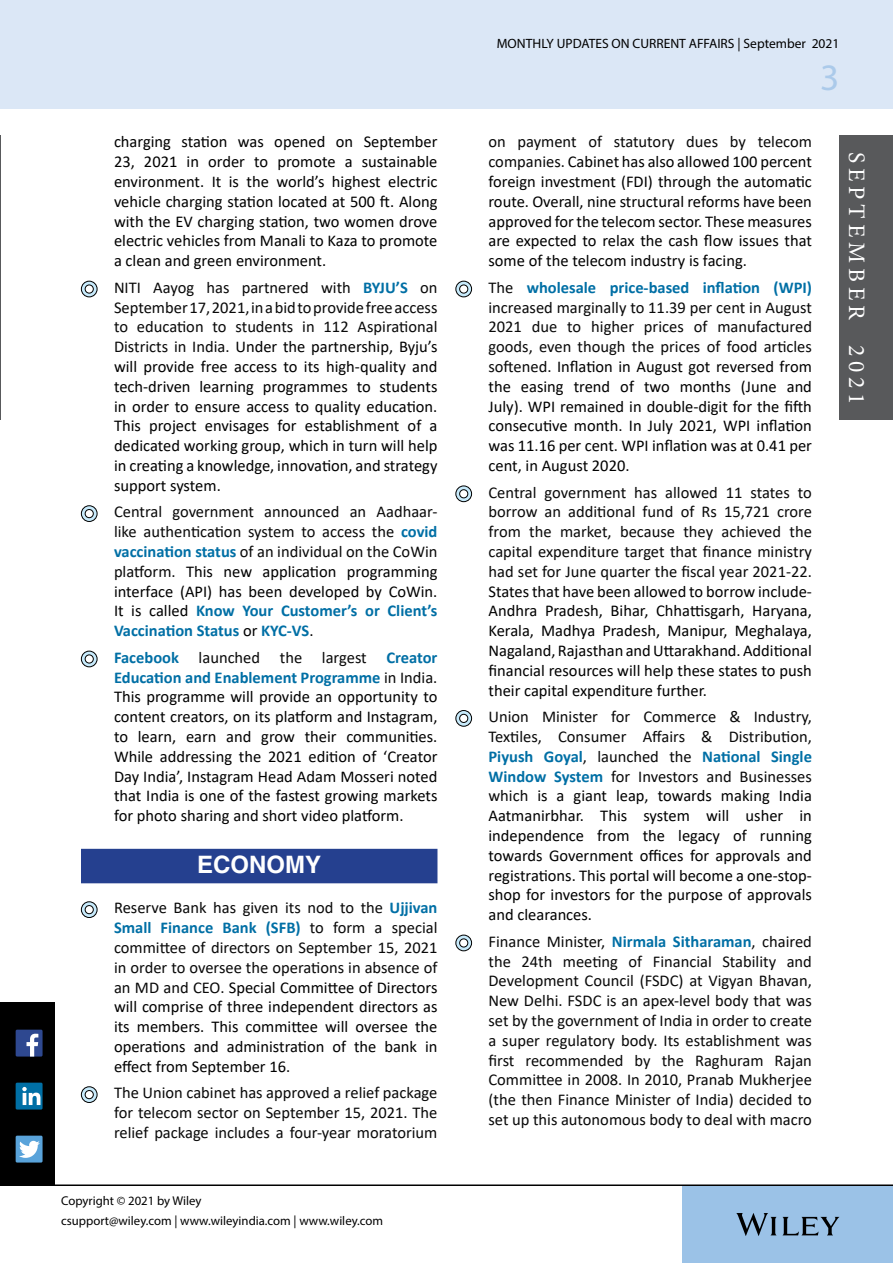
<style>
.page{position:relative;width:893px;height:1263px;background:#fff}
.page>*{position:absolute;margin:0;border:0;box-sizing:border-box;transform-origin:0 0}
.t1{font:37.5px "Myriad Pro";color:#abcaea}
.t2{font:700 24px "Helvetica";color:#fff}
.t3{font:23.55px "Minion Pro";letter-spacing:.21em;color:#fff}
.t4{font:16.5px/19.8px "Calibri";color:#000;text-align:justify}
.t5{font:16.5px/19.8px "Calibri";color:#090909;text-align:justify}
.t6{font:13.5px "Myriad Pro";color:#000}
.t7{font:12.75px "Myriad Pro";color:#000}
.s1{color:#090909}
.s2{font-weight:700;color:#006fa5}
.s3{color:#000}
</style>
<div class="page">
<div style="left:683px;top:1186px;width:210px;height:77px;background:#9bc2e7"></div>
<div style="left:1px;top:0;width:892px;height:108px;background:#dbe7f6"></div>
<svg style="left:736px;top:1213px;width:103px;height:23px"></svg>
<hr style="left:0;top:1184px;width:893px;height:2px;background:#000">
<hr style="left:0;top:135px;width:1px;height:285px;background:#58595b">
<div style="left:839px;top:135px;width:54px;height:285px;background:#58595b"></div>
<div style="left:0;top:1002px;width:54px;height:182px;background:#000"></div>
<div style="left:16px;top:1136px;width:27px;height:26px;background:#59a3da"></div>
<svg style="left:19px;top:1141px;width:21px;height:17px"></svg>
<div style="left:16px;top:1030px;width:27px;height:26px;background:#2e4890"></div>
<svg style="left:27px;top:1034px;width:11px;height:22px"></svg>
<div style="left:16px;top:1083px;width:27px;height:26px;background:#006fa5"></div>
<svg style="left:22px;top:1087px;width:18px;height:18px"></svg>
<div style="left:81px;top:849px;width:356px;height:34px;background:#25408f"></div>
<svg style="left:81px;top:281px;width:16px;height:16px"></svg>
<div style="left:81px;top:281px;width:16px;height:16px;border:1px solid #000;border-radius:50%"></div>
<div style="left:85px;top:285px;width:8px;height:8px;background:#fff;border-radius:50%"></div>
<div style="left:85px;top:285px;width:9px;height:8px;border:1px solid #000;border-radius:50%"></div>
<svg style="left:81px;top:506px;width:16px;height:15px"></svg>
<div style="left:81px;top:505px;width:16px;height:17px;border:1px solid #000;border-radius:50%"></div>
<div style="left:85px;top:509px;width:8px;height:9px;background:#fff;border-radius:50%"></div>
<div style="left:85px;top:509px;width:9px;height:9px;border:1px solid #000;border-radius:50%"></div>
<svg style="left:81px;top:651px;width:16px;height:16px"></svg>
<div style="left:81px;top:651px;width:16px;height:16px;border:1px solid #000;border-radius:50%"></div>
<div style="left:85px;top:655px;width:8px;height:8px;background:#fff;border-radius:50%"></div>
<div style="left:85px;top:654px;width:9px;height:9px;border:1px solid #000;border-radius:50%"></div>
<svg style="left:81px;top:902px;width:16px;height:15px"></svg>
<div style="left:81px;top:901px;width:16px;height:17px;border:1px solid #000;border-radius:50%"></div>
<div style="left:85px;top:905px;width:8px;height:9px;background:#fff;border-radius:50%"></div>
<div style="left:85px;top:905px;width:9px;height:9px;border:1px solid #000;border-radius:50%"></div>
<svg style="left:81px;top:1087px;width:16px;height:15px"></svg>
<div style="left:81px;top:1086px;width:16px;height:17px;border:1px solid #000;border-radius:50%"></div>
<div style="left:85px;top:1090px;width:8px;height:9px;background:#fff;border-radius:50%"></div>
<div style="left:85px;top:1090px;width:9px;height:9px;border:1px solid #000;border-radius:50%"></div>
<svg style="left:456px;top:281px;width:16px;height:16px"></svg>
<div style="left:455px;top:281px;width:17px;height:16px;border:1px solid #000;border-radius:50%"></div>
<div style="left:460px;top:285px;width:8px;height:8px;background:#fff;border-radius:50%"></div>
<div style="left:459px;top:285px;width:9px;height:8px;border:1px solid #000;border-radius:50%"></div>
<svg style="left:456px;top:486px;width:16px;height:16px"></svg>
<div style="left:455px;top:486px;width:17px;height:16px;border:1px solid #000;border-radius:50%"></div>
<div style="left:460px;top:490px;width:8px;height:8px;background:#fff;border-radius:50%"></div>
<div style="left:459px;top:489px;width:9px;height:9px;border:1px solid #000;border-radius:50%"></div>
<svg style="left:456px;top:710px;width:16px;height:16px"></svg>
<div style="left:455px;top:710px;width:17px;height:17px;border:1px solid #000;border-radius:50%"></div>
<div style="left:460px;top:714px;width:8px;height:8px;background:#fff;border-radius:50%"></div>
<div style="left:459px;top:714px;width:9px;height:9px;border:1px solid #000;border-radius:50%"></div>
<svg style="left:456px;top:935px;width:16px;height:16px"></svg>
<div style="left:455px;top:935px;width:17px;height:16px;border:1px solid #000;border-radius:50%"></div>
<div style="left:460px;top:939px;width:8px;height:8px;background:#fff;border-radius:50%"></div>
<div style="left:459px;top:938px;width:9px;height:9px;border:1px solid #000;border-radius:50%"></div>
<p class="t4" style="left:114px;top:132px;width:325px">charging station was opened on September 23, 2021 in order to promote a sustainable environment. It is the world’s highest electric vehicle charging station located at 500 ft. Along with the EV charging station, two women drove electric vehicles from Manali to Kaza to promote a clean and green environment.</p>
<p class="t4" style="left:114px;top:277px;width:325px"><span class="s1">NITI Aayog has partnered with</span> <span class="s2">BYJU’S</span> <span class="s1">on September 17, 2021, in a bid to provide free access to education to students in 112 Aspirational Districts in India.</span> Under the partnership, Byju’s will provide free access to its high-quality and tech-driven learning programmes to students in order to ensure access to quality education.<br>This project envisages for establishment of a dedicated working group, which in turn will help in creating a knowledge, innovation, and strategy support system.</p>
<p class="t5" style="left:114px;top:501px;width:325px">Central government announced an Aadhaar&shy;like authentication system to access the <span class="s2">covid vaccination status</span> of an individual on the CoWin platform. <span class="s3">This new application programming interface (API) has been developed by CoWin.<br>It is called</span> <span class="s2">Know Your Customer’s or Client’s Vaccination Status</span> <span class="s3">or</span> <span class="s2">KYC-VS</span><span class="s3">.</span></p>
<p class="t4" style="left:114px;top:647px;width:325px"><span class="s2">Facebook</span> <span class="s1">launched the largest</span> <span class="s2">Creator Education and Enablement Programme</span> <span class="s1">in India.<br></span>This programme will provide an opportunity to content creators, on its platform and Instagram, to learn, earn and grow their communities.<br>While addressing the 2021 edition of ‘Creator Day India’, Instagram Head Adam Mosseri noted that India is one of the fastest growing markets for photo sharing and short video platform.</p>
<h2 class="t2" style="left:197px;top:850px;width:126px">ECONOMY</h2>
<p class="t4" style="left:114px;top:897px;width:325px"><span class="s1">Reserve Bank has given its nod to the</span> <span class="s2">Ujjivan Small Finance Bank (SFB)</span> <span class="s1">to form a special committee of directors on September 15, 2021 in order to oversee the operations in absence of an MD and CEO.</span> Special Committee of Directors will comprise of three independent directors as its members. This committee will oversee the operations and administration of the bank in effect from September 16.</p>
<p class="t5" style="left:114px;top:1082px;width:325px">The Union cabinet has approved a relief package for telecom sector on September 15, 2021. The relief package includes a four-year moratorium</p>
<p class="t7" style="left:61px;top:1193px;width:142px">Copyright © 2021 by Wiley</p>
<p class="t7" style="left:61px;top:1212px;width:323px">csupport@wiley.com | www.wileyindia.com | www.wiley.com</p>
<p class="t6" style="left:497px;top:35px;width:344px">MONTHLY UPDATES ON CURRENT AFFAIRS | September 2021</p>
<h1 class="t1" style="left:820px;top:54px;width:21px">3</h1>
<p class="t4" style="left:488px;top:132px;width:325px"><span class="s1">on payment of statutory dues by telecom companies.</span> Cabinet has also allowed 100 percent foreign investment (FDI) through the automatic route. Overall, nine structural reforms have been approved for the telecom sector. These measures are expected to relax the cash flow issues that some of the telecom industry is facing.</p>
<p class="t4" style="left:488px;top:277px;width:325px"><span class="s1">The</span> <span class="s2">wholesale price-based inflation (WPI) </span><span class="s1">increased marginally to 11.39 per cent in August 2021 due to higher prices of manufactured goods, even though the prices of food articles softened.</span> Inflation in August got reversed from the easing trend of two months (June and July). WPI remained in double-digit for the fifth consecutive month. In July 2021, WPI inflation was 11.16 per cent. WPI inflation was at 0.41 per cent, in August 2020.</p>
<p class="t5" style="left:488px;top:482px;width:325px">Central government has allowed 11 states to borrow an additional fund of Rs 15,721 crore from the market, because they achieved the capital expenditure target that finance ministry had set for June quarter the fiscal year 2021-22.</p>
<p class="t4" style="left:488px;top:581px;width:325px">States that have been allowed to borrow include-Andhra Pradesh, Bihar, Chhattisgarh, Haryana, Kerala, Madhya Pradesh, Manipur, Meghalaya, Nagaland, Rajasthan and Uttarakhand. Additional financial resources will help these states to push their capital expenditure further.</p>
<p class="t4" style="left:488px;top:706px;width:325px"><span class="s1">Union Minister for Commerce &amp; Industry, Textiles, Consumer Affairs &amp; Distribution, </span><span class="s2">Piyush Goyal</span><span class="s1">, launched the</span> <span class="s2">National Single Window System</span> <span class="s1">for Investors and Businesses which</span> is a giant leap, towards making India Aatmanirbhar. This system will usher in independence from the legacy of running towards Government offices for approvals and registrations. This portal will become a one-stop&shy;shop for investors for the purpose of approvals and clearances.</p>
<p class="t5" style="left:488px;top:931px;width:325px">Finance Minister, <span class="s2">Nirmala Sitharaman</span>, chaired the 24th meeting of Financial Stability and Development Council (FSDC) at Vigyan Bhavan, New Delhi. FSDC is an apex-level body that was set by the government of India in order to create a super regulatory body. Its establishment was first recommended by the Raghuram Rajan Committee in 2008. In 2010, Pranab Mukherjee (the then Finance Minister of India) decided to set up this autonomous body to deal with macro</p>
<h3 class="t3" style="left:872px;top:152px;width:254px;rotate:90deg">SEPTEMBER 2021</h3>
</div>
